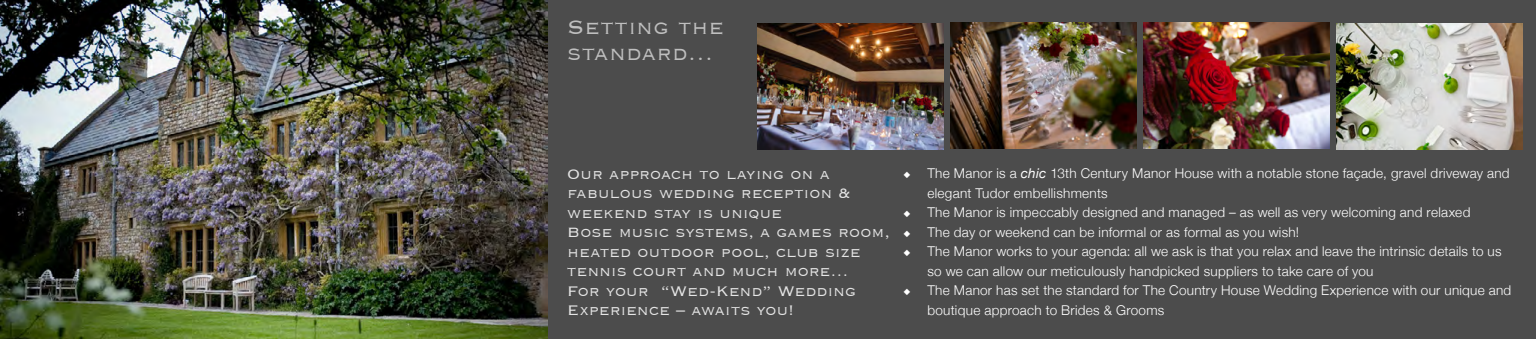
<style>
.page{position:relative;width:1536px;height:339px;background:#4c4c4c}
.page>*{position:absolute;margin:0;border:0;box-sizing:border-box;transform-origin:0 0}
.t1{font:300 25.5px/25.5px "Copperplate";letter-spacing:.005em;color:#bfbfbf}
.t2{font:300 18px/19.5px "Copperplate";color:#e6e6e6}
.t3{font:300 13.5px/19.5px "Helvetica Neue";letter-spacing:.02em;color:#fff}
.s1{font-weight:400;font-style:italic}
</style>
<div class="page">
<img style="left:1337px;top:23px;width:185px;height:126px">
<img style="left:758px;top:23px;width:185px;height:126px">
<img style="left:0;top:0;width:547px;height:339px">
<img style="left:951px;top:22px;width:186px;height:126px">
<img style="left:1144px;top:22px;width:186px;height:126px">
<h1 class="t1" style="left:567px;top:13px;width:158px">Setting the standard…</h1>
<h2 class="t2" style="left:567px;top:163px;width:324px">Our approach to laying on a fabulous wedding reception &amp; weekend stay is unique<br>Bose music systems, a games room, heated outdoor pool, club size tennis court and much more…<br>For your “Wed-Kend” Wedding<br>Experience – awaits you!</h2>
<p class="t3" style="left:927px;top:163px;width:584px;text-indent:-24px">◆ The Manor is a <span class="s1">chic</span> 13th Century Manor House with a notable stone façade, gravel driveway and elegant Tudor embellishments</p>
<p class="t3" style="left:903px;top:202px;width:568px">◆ The Manor is impeccably designed and managed – as well as very welcoming and relaxed</p>
<p class="t3" style="left:903px;top:222px;width:397px">◆ The day or weekend can be informal or as formal as you wish!</p>
<p class="t3" style="left:927px;top:241px;width:576px;text-indent:-24px">◆ The Manor works to your agenda: all we ask is that you relax and leave the intrinsic details to us so we can allow our meticulously handpicked suppliers to take care of you</p>
<p class="t3" style="left:927px;top:280px;width:585px;text-indent:-24px">◆ The Manor has set the standard for The Country House Wedding Experience with our unique and boutique approach to Brides &amp; Grooms</p>
</div>
